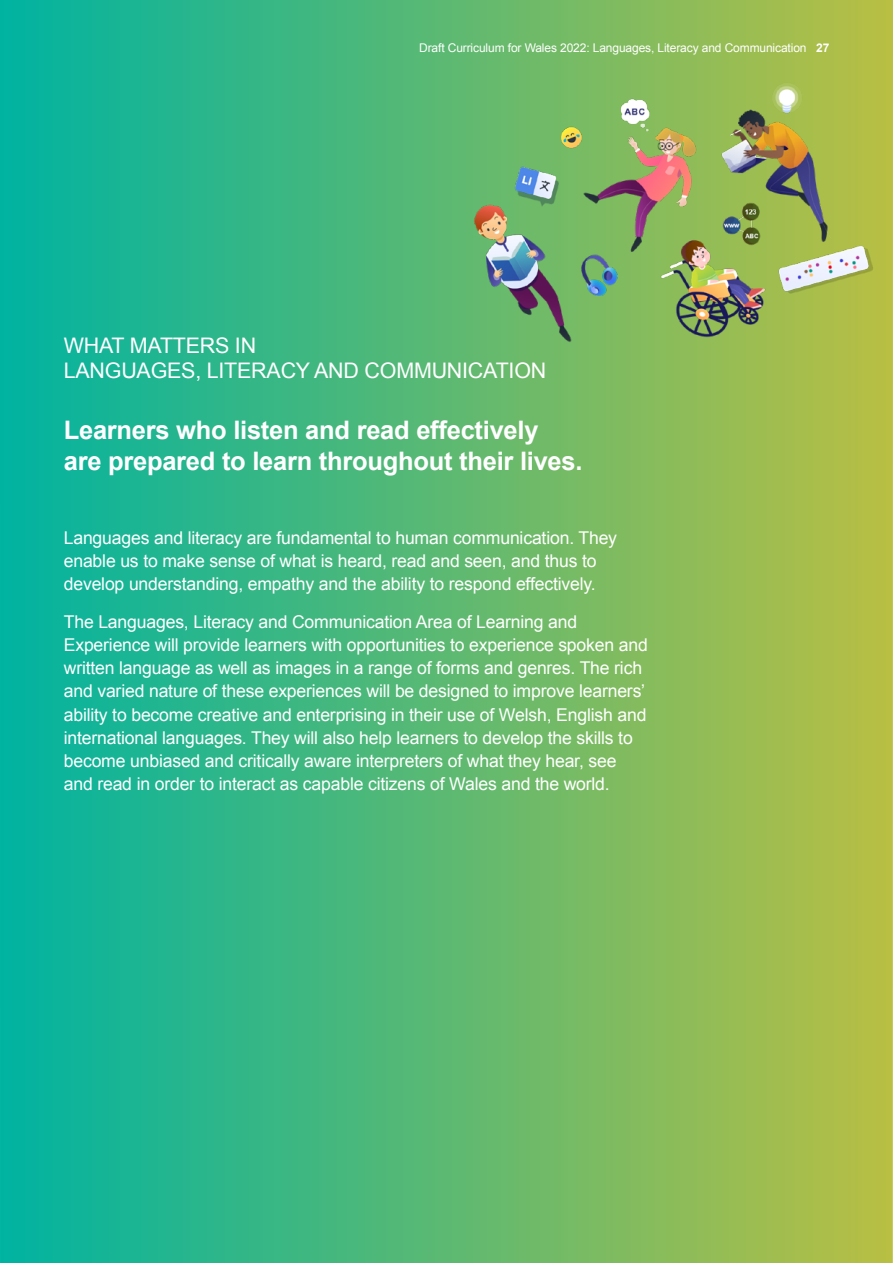
<style>
.page{position:relative;width:893px;height:1263px;background:#fff}
.page>*{position:absolute;margin:0;border:0;box-sizing:border-box;transform-origin:0 0}
.Divider_Sentence{font:700 25.5px/30.8px "Arial";letter-spacing:-.01em;color:#fff}
.UPPERCASE_INTRO_LINE{font:21.45px/25.8px "Arial";letter-spacing:-.01em;color:#fff}
.Body{font:17.7px/23.2px "Arial";letter-spacing:-.01em;color:#fff}
.t1{font:12px "Arial";letter-spacing:-.01em;color:#fff}
.s1{font-weight:700}
</style>
<div class="page">
<div style="left:0;top:0;width:893px;height:1263px;background:linear-gradient(to right,#00b3a1,#b9bf43)"></div>
<img style="left:457px;top:71px;width:426px;height:300px">
<h1 class="t1" style="left:419px;top:40px;width:412px">Draft Curriculum for Wales 2022: Languages, Literacy and Communication <span class="s1">27</span></h1>
<h1 class="UPPERCASE_INTRO_LINE" style="left:64px;top:332px;width:484px">WHAT MATTERS IN<br>LANGUAGES, LITERACY AND COMMUNICATION</h1>
<h2 class="Divider_Sentence" style="left:64px;top:415px;width:520px">Learners who listen and read effectively are prepared to learn throughout their lives.</h2>
<p class="Body" style="left:64px;top:526px;width:555px">Languages and literacy are fundamental to human communication. They enable us to make sense of what is heard, read and seen, and thus to develop understanding, empathy and the ability to respond effectively.</p>
<p class="Body" style="left:64px;top:610px;width:586px">The Languages, Literacy and Communication Area of Learning and Experience will provide learners with opportunities to experience spoken and written language as well as images in a range of forms and genres. The rich and varied nature of these experiences will be designed to improve learners’ ability to become creative and enterprising in their use of Welsh, English and international languages. They will also help learners to develop the skills to become unbiased and critically aware interpreters of what they hear, see and read in order to interact as capable citizens of Wales and the world.</p>
</div>
